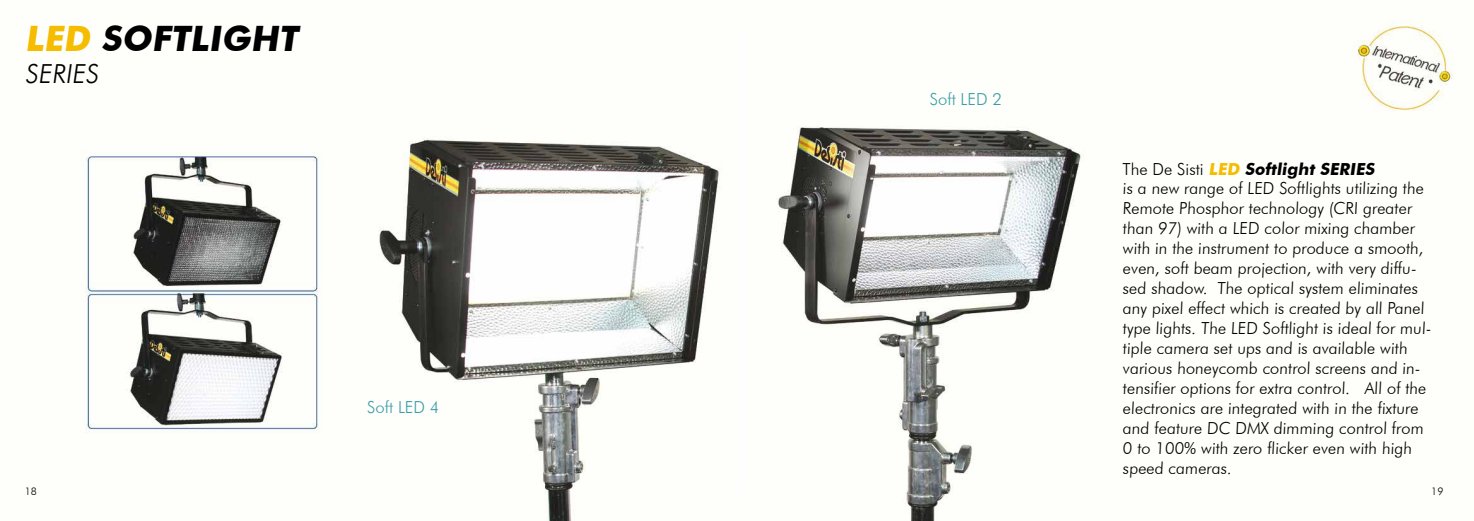
<style>
.page{position:relative;width:1474px;height:521px;background:#fff}
.page>*{position:absolute;margin:0;border:0;box-sizing:border-box;transform-origin:0 0}
.t1{font:700 35px "Futura BT";color:#000}
.t2{font:300 26.25px "Futura BT";color:#000}
.t3{font:300 16.62px/19.9px "Futura BT";color:#000}
.t4{font:300 16.62px "Futura BT";color:#3c9da8}
.t5{font:300 10.5px "Futura BT";color:#000}
.s1{color:#f5bc00}
.s2{font-weight:700;color:#f5bc00}
.s3{font-weight:700}
</style>
<div class="page">
<img style="left:81px;top:20px;width:1373px;height:501px">
<h1 class="t1" style="left:25px;top:18px;width:280px"><span class="s1">LED</span> SOFTLIGHT</h1>
<h2 class="t2" style="left:25px;top:58px;width:79px">SERIES</h2>
<p class="t4" style="left:367px;top:397px;width:74px">Soft LED 4</p>
<p class="t4" style="left:929px;top:89px;width:74px">Soft LED 2</p>
<p class="t3" style="left:1122px;top:158px;width:311px">T h e D e S i st i <span class="s2">LED</span> <span class="s3">Softlight SERIES<br></span>is a new range of LED Softlights utilizing the Remote Phosphor technology (CRI greater than 97) with a LED color mixing chamber with in the instrument to produce a smooth, even, soft beam projection, with very diffu&shy;sed shadow. The optical system eliminates any pixel effect which is created by all Panel type lights. The LED Softlight is ideal for mul&shy;tiple camera set ups and is available with various honeycomb control screens and in&shy;tensifier options for extra control. All of the electronics are integrated with in the fixture and feature DC DMX dimming control from 0 to 100% with zero flicker even with high speed cameras.</p>
<p class="t5" style="left:25px;top:485px;width:14px">18</p>
<p class="t5" style="left:1431px;top:485px;width:14px">19</p>
</div>
